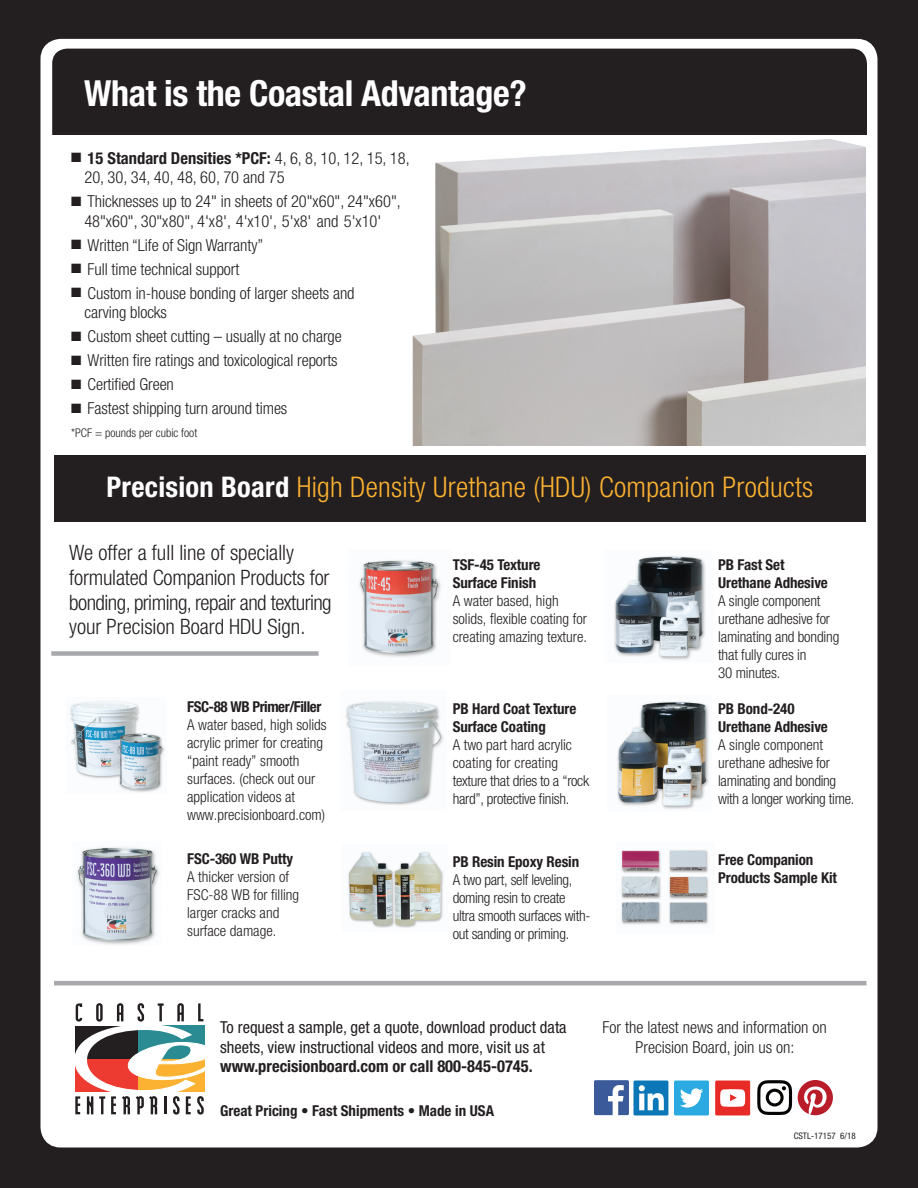
<style>
.page{position:relative;width:918px;height:1188px;background:#231f20}
.page>*{position:absolute;margin:0;border:0;box-sizing:border-box;transform-origin:0 0}
.t1{font:700 condensed 36px "Helvetica Neue LT Std";letter-spacing:-.01em;color:#fff}
.t2{font:300 condensed 28.5px "Helvetica Neue LT Std";letter-spacing:.01em;color:#fbb131}
.t3{font:300 condensed 21.3px/24.8px "Helvetica Neue LT Std";letter-spacing:-.01em;color:#231f20}
.t4{font:300 condensed 16.5px/19.5px "Helvetica Neue LT Std";letter-spacing:-.005em;color:#231f20;text-align:center}
.t5{font:condensed 16.5px/19.5px "Helvetica Neue LT Std";color:#231f20}
.t6{font:700 condensed 16.5px "Helvetica Neue LT Std";color:#231f20}
.t7{font:300 condensed 15px/18px "Helvetica Neue LT Std";color:#231f20}
.t8{font:300 condensed 15px/18px "Helvetica Neue LT Std";letter-spacing:-.02em;color:#231f20}
.t9{font:700 condensed 15px/18px "Helvetica Neue LT Std";letter-spacing:-.005em;color:#231f20}
.t10{font:700 condensed 15px "Helvetica Neue LT Std";letter-spacing:-.03em;color:#231f20}
.t11{font:300 condensed 12px "Helvetica Neue LT Std";color:#231f20}
.t12{font:condensed 9px "Helvetica Neue LT Std";color:#231f20}
.s1{font-weight:700}
.s2{font-weight:700;color:#fff}
</style>
<div class="page">
<div style="left:46px;top:44px;width:826px;height:1098px;background:#fff;border-radius:15px"></div>
<div style="left:40px;top:39px;width:837px;height:1108px;border:11px solid #fff;border-radius:15px"></div>
<svg style="left:75px;top:1003px;width:130px;height:112px"></svg>
<svg style="left:594px;top:1080px;width:35px;height:35px"></svg>
<svg style="left:757px;top:1080px;width:35px;height:35px"></svg>
<div style="left:633px;top:1081px;width:35px;height:34px;background:#0c77b7"></div>
<svg style="left:639px;top:1085px;width:25px;height:25px"></svg>
<div style="left:674px;top:1081px;width:35px;height:34px;background:#2aaae1"></div>
<svg style="left:680px;top:1088px;width:23px;height:20px"></svg>
<div style="left:715px;top:1081px;width:35px;height:34px;background:#e72b27"></div>
<svg style="left:720px;top:1089px;width:25px;height:18px"></svg>
<svg style="left:798px;top:1080px;width:35px;height:35px"></svg>
<hr style="left:54px;top:981px;width:813px;height:4px;background:#a8a9ad">
<div style="left:52px;top:49px;width:815px;height:86px;background:#231f20"></div>
<img style="left:359px;top:560px;width:82px;height:98px">
<img style="left:70px;top:701px;width:95px;height:92px">
<img style="left:77px;top:847px;width:83px;height:98px">
<img style="left:345px;top:701px;width:99px;height:105px">
<img style="left:348px;top:852px;width:96px;height:76px">
<img style="left:614px;top:556px;width:92px;height:104px">
<img style="left:617px;top:701px;width:92px;height:109px">
<img style="left:621px;top:850px;width:88px;height:75px">
<div style="left:51px;top:651px;width:268px;height:5px;background:#a8a9ad"></div>
<img style="left:405px;top:132px;width:460px;height:314px">
<div style="left:54px;top:455px;width:812px;height:67px;background:#231f20"></div>
<h1 class="t1" style="left:84px;top:71px;width:444px">What is the Coastal Advantage?</h1>
<p class="t4" style="left:84px;top:148px;width:327px;text-align:left;text-indent:-13px">■ <span class="s1">15 Standard Densities *PCF:</span> 4, 6, 8, 10, 12, 15, 18,<br>20, 30, 34, 40, 48, 60, 70 and 75</p>
<p class="t4" style="left:71px;top:192px;width:331px">■ Thicknesses up to 24" in sheets of 20"x60", 24"x60",<br>48"x60", 30"x80", 4'x8', 4'x10', 5'x8' and 5'x10'</p>
<p class="t4" style="left:71px;top:235px;width:194px">■ Written “Life of Sign Warranty”</p>
<p class="t4" style="left:71px;top:259px;width:170px">■ Full time technical support</p>
<p class="t4" style="left:84px;top:283px;width:272px;text-align:left;text-indent:-13px">■ Custom in-house bonding of larger sheets and carving blocks</p>
<p class="t4" style="left:71px;top:327px;width:272px">■ Custom sheet cutting – usually at no charge</p>
<p class="t4" style="left:71px;top:351px;width:268px">■ Written fire ratings and toxicological reports</p>
<p class="t4" style="left:71px;top:375px;width:104px">■ Certified Green</p>
<p class="t4" style="left:71px;top:399px;width:218px">■ Fastest shipping turn around times</p>
<p class="t11" style="left:71px;top:426px;width:128px">*PCF = pounds per cubic foot</p>
<h2 class="t2" style="left:107px;top:471px;width:708px"><span class="s2">Precision Board</span> High Density Urethane (HDU) Companion Products</h2>
<p class="t3" style="left:69px;top:540px;width:264px">We offer a full line of specially formulated Companion Products for bonding, priming, repair and texturing your Precision Board HDU Sign.</p>
<p class="t10" style="left:187px;top:698px;width:136px">FSC-88 WB Primer/Filler</p>
<p class="t7" style="left:187px;top:716px;width:141px">A water based, high solids acrylic primer for creating “paint ready” smooth surfaces. (check out our application videos at www.precisionboard.com)</p>
<p class="t9" style="left:187px;top:849px;width:108px">FSC-360 WB Putty</p>
<p class="t7" style="left:187px;top:867px;width:114px">A thicker version of<br>FSC-88 WB for filling larger cracks and surface damage.</p>
<p class="t9" style="left:453px;top:555px;width:89px">TSF-45 Texture<br>Surface Finish</p>
<p class="t7" style="left:453px;top:591px;width:136px">A water based, high solids, flexible coating for creating amazing texture.</p>
<p class="t9" style="left:453px;top:699px;width:125px">PB Hard Coat Texture<br>Surface Coating</p>
<p class="t8" style="left:453px;top:735px;width:138px">A two part hard acrylic coating for creating texture that dries to a “rock hard”, protective finish.</p>
<p class="t9" style="left:453px;top:852px;width:128px">PB Resin Epoxy Resin</p>
<p class="t8" style="left:453px;top:870px;width:139px">A two part, self leveling, doming resin to create ultra smooth surfaces with&shy;out sanding or priming.</p>
<p class="t9" style="left:718px;top:555px;width:111px">PB Fast Set<br>Urethane Adhesive</p>
<p class="t7" style="left:718px;top:591px;width:123px">A single component urethane adhesive for laminating and bonding that fully cures in<br>30 minutes.</p>
<p class="t9" style="left:718px;top:699px;width:111px">PB Bond-240<br>Urethane Adhesive</p>
<p class="t8" style="left:718px;top:735px;width:138px">A single component urethane adhesive for laminating and bonding with a longer working time.</p>
<p class="t9" style="left:718px;top:851px;width:120px">Free Companion<br>Products Sample Kit</p>
<p class="t5" style="left:220px;top:1018px;width:348px">To request a sample, get a quote, download product data sheets, view instructional videos and more, visit us at</p>
<p class="t6" style="left:220px;top:1056px;width:314px">www.precisionboard.com or call 800-845-0745.</p>
<p class="t9" style="left:220px;top:1101px;width:275px">Great Pricing • Fast Shipments • Made in USA</p>
<p class="t4" style="left:602px;top:1018px;width:226px">For the latest news and information on<br>Precision Board, join us on:</p>
<p class="t12" style="left:794px;top:1130px;width:63px">CSTL-17157 6/18</p>
</div>
